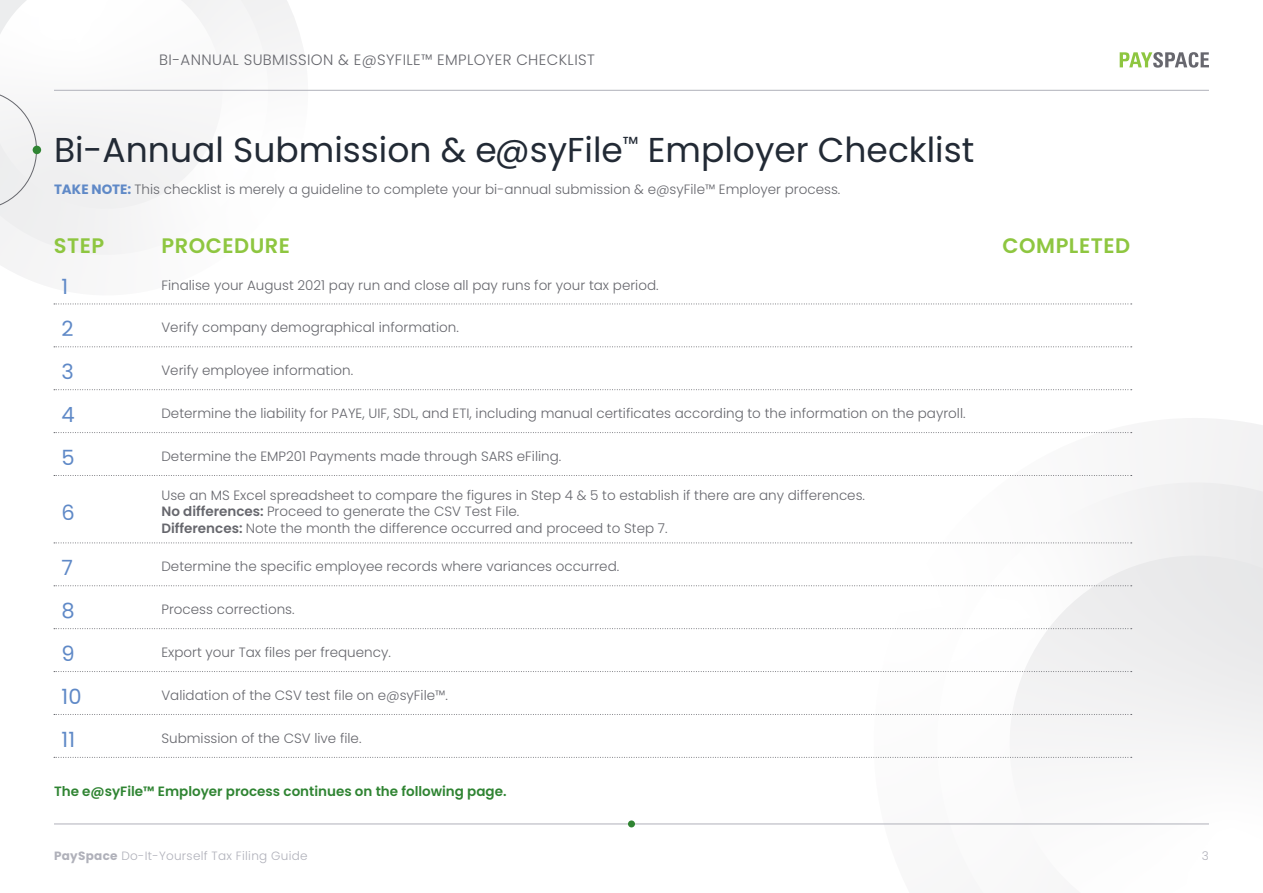
<style>
.page{position:relative;width:1263px;height:893px;background:#fff}
.page>*{position:absolute;margin:0;border:0;box-sizing:border-box;transform-origin:0 0}
.t1{font:34.5px "Poppins";color:#222a35}
.t2{font:600 21px "Poppins";letter-spacing:.025em;color:#8ec640}
.t3{font:21px "Poppins";color:#5f89c7}
.t4{font:300 15px "Poppins";letter-spacing:.025em;color:#66676d}
.t5{font:300 13.5px/16.2px "Poppins";color:#66676d}
.t6{font:600 13.5px "Poppins";color:#2f8432}
.t7{font:300 12px "Poppins";letter-spacing:.025em;color:#b0b1ba}
.s1{font-weight:700;color:#5f89c7}
.s2{font-weight:600}
.s3{font-weight:700}
</style>
<div class="page">
<svg style="left:873px;top:418px;width:390px;height:406px"></svg>
<svg style="left:904px;top:482px;width:359px;height:342px"></svg>
<svg style="left:985px;top:556px;width:278px;height:268px"></svg>
<svg style="left:53px;top:11px;width:271px;height:294px"></svg>
<svg style="left:0;top:0;width:291px;height:278px"></svg>
<svg style="left:0;top:0;width:239px;height:226px"></svg>
<svg style="left:1120px;top:52px;width:89px;height:16px"></svg>
<hr style="left:54px;top:824px;width:1155px;height:1px;background:#b0b1ba">
<hr style="left:54px;top:90px;width:1155px;height:1px;background:#b0b1ba">
<div style="left:628px;top:820px;width:7px;height:7px;background:#2f8432;border-radius:50%"></div>
<svg style="left:54px;top:304px;width:1078px;height:1px"></svg>
<svg style="left:54px;top:346px;width:1078px;height:1px"></svg>
<svg style="left:54px;top:389px;width:1078px;height:1px"></svg>
<svg style="left:54px;top:432px;width:1078px;height:1px"></svg>
<svg style="left:54px;top:475px;width:1078px;height:1px"></svg>
<svg style="left:54px;top:542px;width:1078px;height:1px"></svg>
<svg style="left:54px;top:585px;width:1078px;height:1px"></svg>
<svg style="left:54px;top:628px;width:1078px;height:1px"></svg>
<svg style="left:54px;top:671px;width:1078px;height:1px"></svg>
<svg style="left:54px;top:714px;width:1078px;height:1px"></svg>
<svg style="left:54px;top:757px;width:1078px;height:1px"></svg>
<div style="left:0;top:90px;width:37px;height:120px;background:#f1f1f2"></div>
<div style="left:33px;top:146px;width:8px;height:8px;background:#2f8432;border-radius:50%"></div>
<p class="t4" style="left:159px;top:51px;width:437px">BI-ANNUAL SUBMISSION &amp; E@SYFILE™ EMPLOYER CHECKLIST</p>
<h1 class="t1" style="left:54px;top:130px;width:922px">Bi-Annual Submission &amp; e@syFile<sup>™</sup> Employer Checklist</h1>
<p class="t5" style="left:54px;top:181px;width:788px"><span class="s1">TAKE NOTE:</span> This checklist is merely a guideline to complete your bi-annual submission &amp; e@syFile™ Employer process.</p>
<h2 class="t2" style="left:54px;top:233px;width:52px">STEP</h2>
<h2 class="t2" style="left:162px;top:233px;width:130px">PROCEDURE</h2>
<h2 class="t2" style="left:1002px;top:233px;width:129px">COMPLETED</h2>
<h2 class="t3" style="left:61px;top:274px;width:8px">1</h2>
<p class="t5" style="left:161px;top:277px;width:499px">Finalise your August 2021 pay run and close all pay runs for your tax period.</p>
<h2 class="t3" style="left:61px;top:317px;width:14px">2</h2>
<p class="t5" style="left:161px;top:320px;width:299px">Verify company demographical information.</p>
<h2 class="t3" style="left:61px;top:360px;width:14px">3</h2>
<p class="t5" style="left:161px;top:363px;width:193px">Verify employee information.</p>
<h2 class="t3" style="left:61px;top:403px;width:15px">4</h2>
<p class="t5" style="left:161px;top:405px;width:806px">Determine the liability for PAYE, UIF, SDL, and ETI, including manual certificates according to the information on the payroll.</p>
<h2 class="t3" style="left:61px;top:446px;width:15px">5</h2>
<p class="t5" style="left:161px;top:448px;width:401px">Determine the EMP201 Payments made through SARS eFiling.</p>
<h2 class="t3" style="left:61px;top:501px;width:15px">6</h2>
<p class="t5" style="left:161px;top:487px;width:705px">Use an MS Excel spreadsheet to compare the figures in Step 4 &amp; 5 to establish if there are any differences.<br><span class="s2">No differences:</span> Proceed to generate the CSV Test File.<br><span class="s2">Differences:</span> Note the month the difference occurred and proceed to Step 7.</p>
<h2 class="t3" style="left:61px;top:556px;width:13px">7</h2>
<p class="t5" style="left:161px;top:559px;width:459px">Determine the specific employee records where variances occurred.</p>
<h2 class="t3" style="left:61px;top:599px;width:15px">8</h2>
<p class="t5" style="left:161px;top:602px;width:135px">Process corrections.</p>
<h2 class="t3" style="left:61px;top:642px;width:15px">9</h2>
<p class="t5" style="left:161px;top:644px;width:231px">Export your Tax files per frequency.</p>
<h2 class="t3" style="left:61px;top:684px;width:22px">10</h2>
<p class="t5" style="left:161px;top:687px;width:288px">Validation of the CSV test file on e@syFile™.</p>
<h2 class="t3" style="left:61px;top:727px;width:15px">11</h2>
<p class="t5" style="left:161px;top:730px;width:202px">Submission of the CSV live file.</p>
<p class="t6" style="left:54px;top:783px;width:454px">The e@syFile™ Employer process continues on the following page.</p>
<p class="t7" style="left:54px;top:848px;width:255px"><span class="s3">PaySpace</span> Do-It-Yourself Tax Filing Guide</p>
<p class="t7" style="left:1202px;top:848px;width:9px">3</p>
</div>
